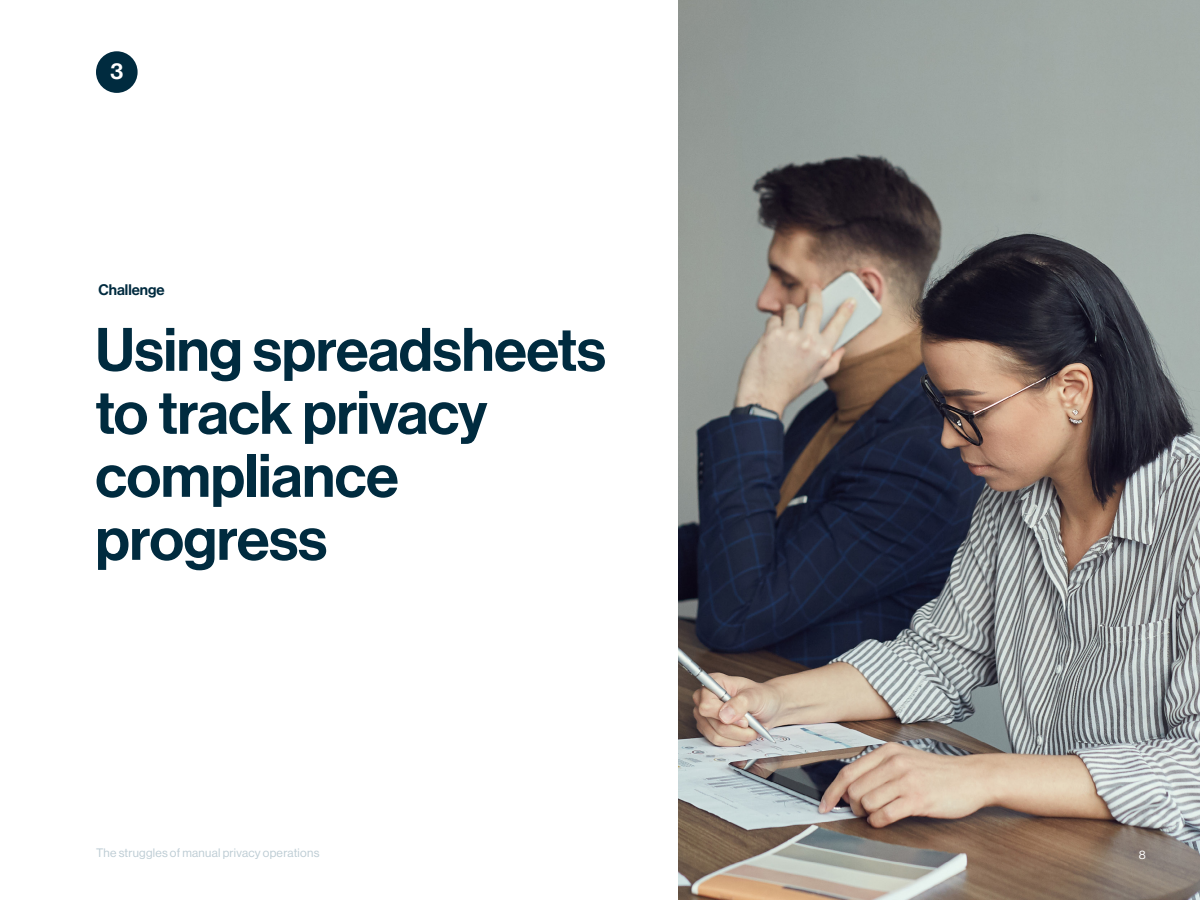
<style>
.page{position:relative;width:1200px;height:900px;background:#fff}
.page>*{position:absolute;margin:0;border:0;box-sizing:border-box;transform-origin:0 0}
.t1{font:500 60px/63px "Haas Grot Disp 65";letter-spacing:-.005em;color:#002b3f}
.t2{font:500 22.65px "Haas Grot Disp 65";color:#fff}
.t3{font:500 15px "Haas Grot Disp 65";color:#002b3f}
.t4{font:12px "Haas Grot Disp 55 Roman";letter-spacing:.025em;color:#bdccd4}
.t5{font:12px "Haas Grot Disp 55 Roman";color:#fff}
</style>
<div class="page">
<img style="left:678px;top:0;width:522px;height:900px">
<div style="left:96px;top:51px;width:42px;height:42px;background:#002b3f;border-radius:50%"></div>
<p class="t2" style="left:111px;top:58px;width:14px">3</p>
<p class="t3" style="left:99px;top:281px;width:68px">Challenge</p>
<p class="t1" style="left:95px;top:319px;width:512px">Using spreadsheets to track privacy compliance progress</p>
<p class="t4" style="left:96px;top:846px;width:225px">The struggles of manual privacy operations</p>
<p class="t5" style="left:1139px;top:848px;width:9px">8</p>
</div>
